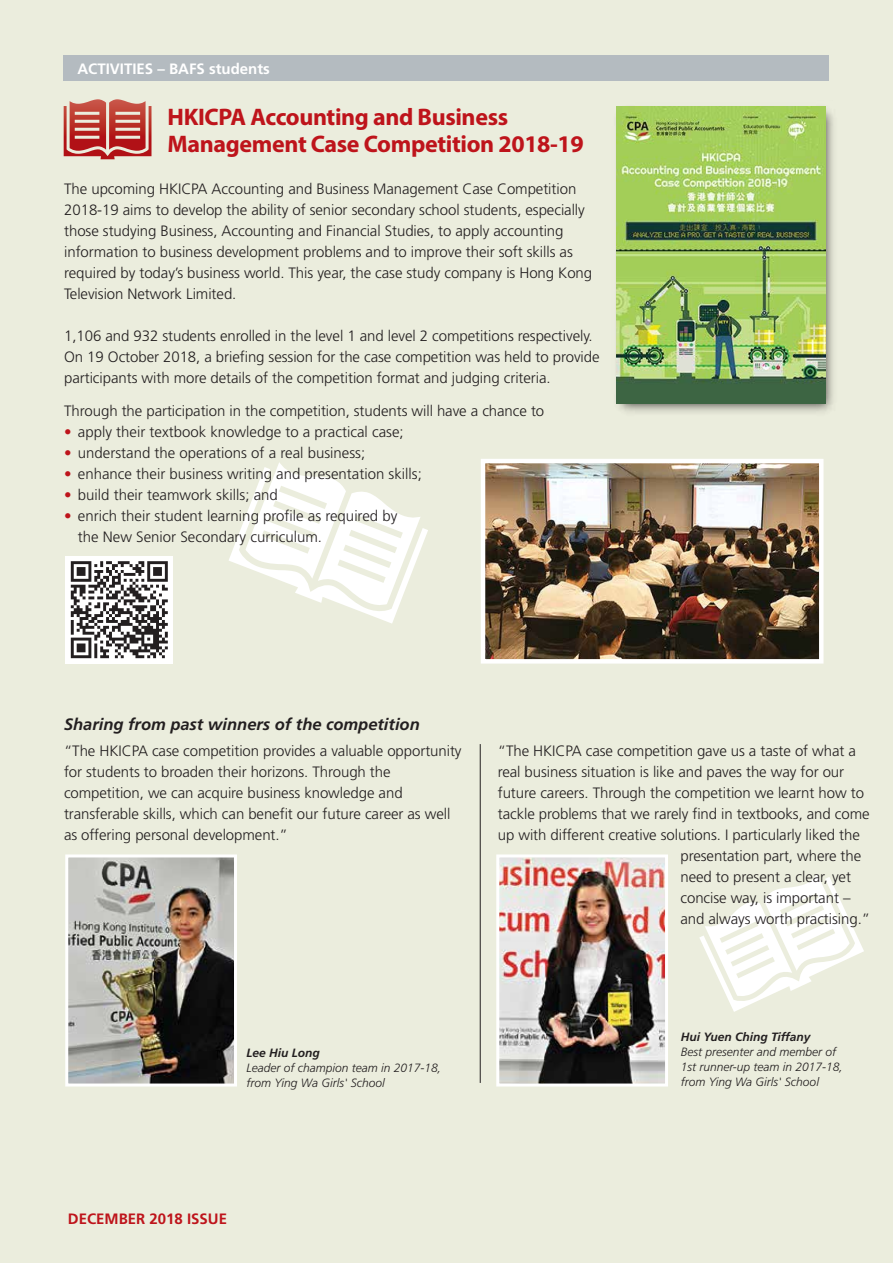
<style>
.page{position:relative;width:893px;height:1263px;background:#ebeddd}
.page>*{position:absolute;margin:0;border:0;box-sizing:border-box;transform-origin:0 0}
.t1{font:700 24px/27px "Myriad Pro";letter-spacing:-.015em;color:#be141b}
.t2{font:italic 700 16.5px "Frutiger";color:#231f20}
.t3{font:300 15px/21px "Frutiger";letter-spacing:-.005em;color:#231f20}
.t4{font:700 15px "Frutiger";color:#fff}
.t5{font:700 15px "Frutiger";color:#be141b}
.t6{font:italic 300 12px/15px "Frutiger";color:#231f20}
.t7{font:italic 700 12px "Frutiger";color:#231f20}
.s1{color:#be141b}
</style>
<div class="page">
<svg style="left:229px;top:462px;width:199px;height:162px"></svg>
<svg style="left:699px;top:874px;width:165px;height:138px"></svg>
<div style="left:64px;top:55px;width:765px;height:26px;background:#b4bbc0"></div>
<svg style="left:64px;top:99px;width:87px;height:60px"></svg>
<hr style="left:480px;top:744px;width:1px;height:339px;background:#231f20">
<div style="left:65px;top:556px;width:108px;height:108px;background:#fff"></div>
<svg style="left:71px;top:561px;width:97px;height:97px"></svg>
<img style="left:616px;top:106px;width:218px;height:307px">
<img style="left:616px;top:107px;width:209px;height:297px">
<img style="left:486px;top:464px;width:332px;height:195px">
<div style="left:481px;top:459px;width:342px;height:205px;border:4px solid #fff"></div>
<img style="left:69px;top:858px;width:164px;height:224px">
<div style="left:65px;top:854px;width:172px;height:232px;border:3px solid #fff"></div>
<img style="left:500px;top:858px;width:164px;height:224px">
<div style="left:496px;top:854px;width:172px;height:232px;border:3px solid #fff"></div>
<p class="t4" style="left:77px;top:60px;width:194px">ACTIVITIES – BAFS students</p>
<h1 class="t1" style="left:167px;top:102px;width:418px">HKICPA Accounting and Business<br>Management Case Competition 2018-19</h1>
<p class="t3" style="left:64px;top:178px;width:529px">The upcoming HKICPA Accounting and Business Management Case Competition 2018-19 aims to develop the ability of senior secondary school students, especially those studying Business, Accounting and Financial Studies, to apply accounting information to business development problems and to improve their soft skills as required by today’s business world. This year, the case study company is Hong Kong Television Network Limited.</p>
<p class="t3" style="left:64px;top:325px;width:537px">1,106 and 932 students enrolled in the level 1 and level 2 competitions respectively.<br>On 19 October 2018, a briefing session for the case competition was held to provide participants with more details of the competition format and judging criteria.</p>
<p class="t3" style="left:64px;top:400px;width:482px">Through the participation in the competition, students will have a chance to</p>
<p class="t3" style="left:64px;top:421px;width:341px"><span class="s1">•</span> apply their textbook knowledge to a practical case;</p>
<p class="t3" style="left:64px;top:442px;width:302px"><span class="s1">•</span> understand the operations of a real business;</p>
<p class="t3" style="left:64px;top:463px;width:359px"><span class="s1">•</span> enhance their business writing and presentation skills;</p>
<p class="t3" style="left:64px;top:484px;width:215px"><span class="s1">•</span> build their teamwork skills; and</p>
<p class="t3" style="left:78px;top:505px;width:321px;text-indent:-14px"><span class="s1">•</span> enrich their student learning profile as required by the New Senior Secondary curriculum.</p>
<p class="t2" style="left:64px;top:715px;width:357px">Sharing from past winners of the competition</p>
<p class="t3" style="left:64px;top:740px;width:399px">“The HKICPA case competition provides a valuable opportunity for students to broaden their horizons. Through the competition, we can acquire business knowledge and transferable skills, which can benefit our future career as well as offering personal development.”</p>
<p class="t3" style="left:498px;top:740px;width:360px">“The HKICPA case competition gave us a taste of what a</p>
<p class="t3" style="left:498px;top:761px;width:348px">real business situation is like and paves the way for our</p>
<p class="t3" style="left:498px;top:782px;width:368px">future careers. Through the competition we learnt how to</p>
<p class="t3" style="left:498px;top:803px;width:373px">tackle problems that we rarely find in textbooks, and come</p>
<p class="t3" style="left:498px;top:824px;width:364px">up with different creative solutions. I particularly liked the</p>
<p class="t3" style="left:680px;top:845px;width:182px">presentation part, where the</p>
<p class="t3" style="left:680px;top:866px;width:172px">need to present a clear, yet</p>
<p class="t3" style="left:680px;top:887px;width:172px">concise way, is important –</p>
<p class="t3" style="left:680px;top:908px;width:191px">and always worth practising.”</p>
<p class="t7" style="left:246px;top:1046px;width:75px">Lee Hiu Long</p>
<p class="t6" style="left:246px;top:1061px;width:196px">Leader of champion team in 2017-18, from Ying Wa Girls' School</p>
<p class="t5" style="left:68px;top:1209px;width:161px">DECEMBER 2018 ISSUE</p>
<p class="t7" style="left:681px;top:1029px;width:131px">Hui Yuen Ching Tiffany</p>
<p class="t6" style="left:681px;top:1044px;width:164px">Best presenter and member of<br>1st runner-up team in 2017-18, from Ying Wa Girls' School</p>
</div>
